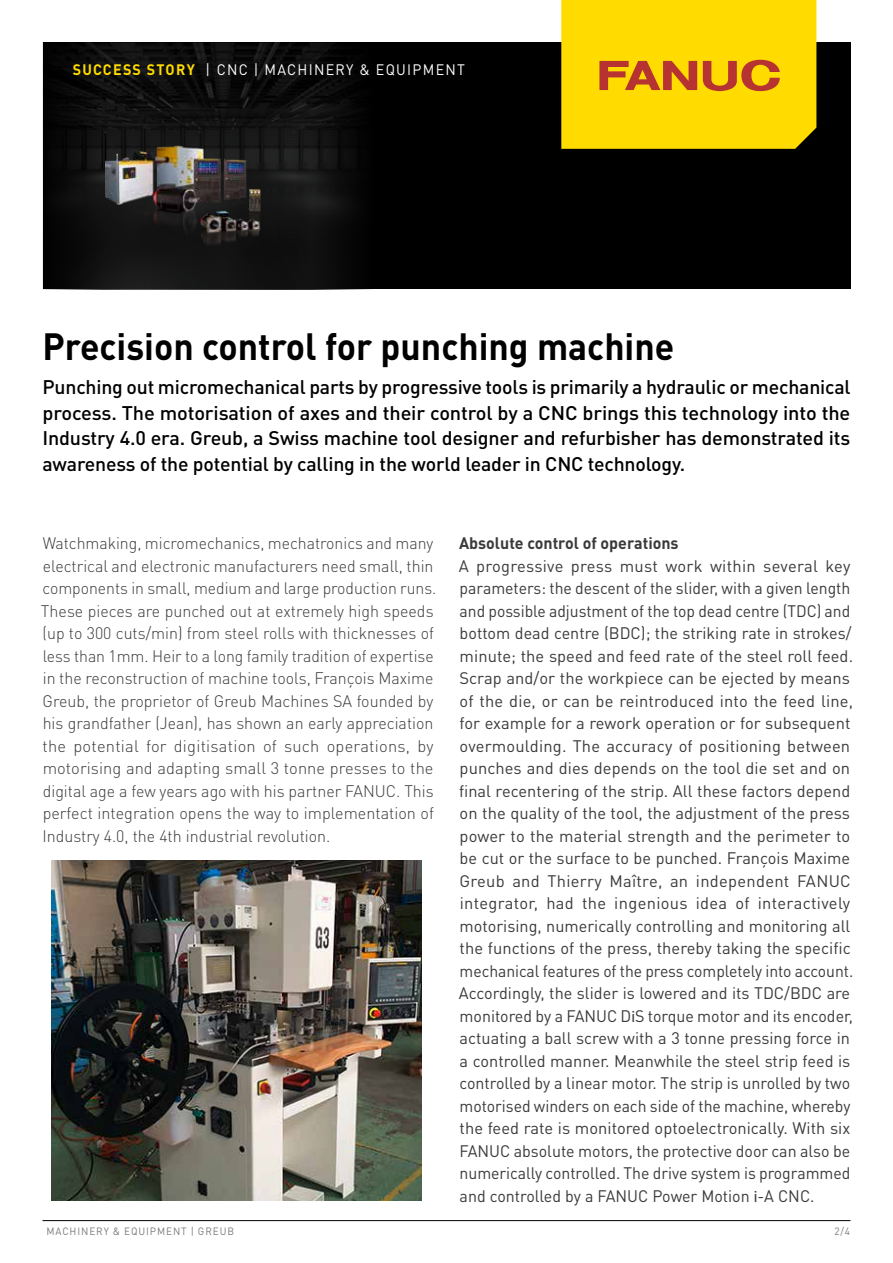
<style>
.page{position:relative;width:893px;height:1263px;background:#fff}
.page>*{position:absolute;margin:0;border:0;box-sizing:border-box;transform-origin:0 0}
.t1{font:700 37.5px "DIN Pro";color:#000;scale:.95 1}
.t2{font:500 19.5px/25.5px "DIN Pro";letter-spacing:-.01em;color:#000;text-align:justify}
.t3{font:16.5px/22.5px "DIN Pro";color:#393a39}
.t4{font:300 16.5px/22.5px "DIN Pro";color:#393a39;scale:.96 1}
.t5{font:700 16.5px "DIN Pro";color:#393a39}
.t6{font:15px "DIN Pro";letter-spacing:.09em;color:#fff;scale:.95 1}
.t7{font:10.5px "DIN Pro";letter-spacing:.09em;color:#7b797e;scale:.95 1}
.s1{font-weight:700;color:#ffdb00}
.s2{font-family:"Myriad Pro"}
</style>
<div class="page">
<svg style="left:43px;top:43px;width:807px;height:246px;background:#040404"></svg>
<hr style="left:43px;top:1220px;width:807px;height:1px;background:#000">
<svg style="left:561px;top:0;width:255px;height:149px;background:#f7cc04"></svg>
<img style="left:105px;top:131px;width:222px;height:133px">
<img style="left:52px;top:860px;width:370px;height:340px">
<p class="t6" style="left:73px;top:60px;width:414px"><span class="s1">SUCCESS STORY</span> | CNC | MACHINERY &amp; EQUIPMENT</p>
<h1 class="t1" style="left:43px;top:322px;width:667px">Precision control for punching machine</h1>
<p class="t2" style="left:43px;top:374px;width:809px">Punching out micromechanical parts by progressive tools is primarily a hydraulic or mechanical process. The motorisation of axes and their control by a CNC brings this technology into the Industry 4.0 era. Greub, a Swiss machine tool designer and refurbisher has demonstrated its awareness of the potential by calling in the world leader in CNC technology.</p>
<p class="t4" style="left:41px;top:532px;width:413px">Watchmaking, micromechanics, mechatronics and many electrical and electronic manufacturers need small, thin components in small, medium and large production runs.<br>These pieces are punched out at extremely high speeds (up to 300 cuts/min) from steel rolls with thicknesses of less than 1mm. Heir to a long family tradition of expertise in the reconstruction of machine tools, François Maxime Greub, the proprietor of Greub Machines SA founded by his grandfather (Jean), has shown an early appreciation the potential for digitisation of such operations, by motorising and adapting small 3 tonne presses to the digital age a few years ago with his partner FANUC. This perfect integration opens the way to implementation of Industry 4.0, the 4th industrial revolution.</p>
<p class="t5" style="left:459px;top:532px;width:221px">Absolute control of operations</p>
<p class="t3" style="left:459px;top:554px;width:396px">A progressive press must work within several key parameters: the descent of the slider, with a given length and possible adjustment of the top dead centre (TDC) and bottom dead centre (BDC); the striking rate in strokes/ minute; the speed and feed rate of the steel roll feed.<br>Scrap and/or the workpiece can be ejected by means of the die, or can be reintroduced into the feed line, for example for a rework operation or for subsequent overmoulding. The accuracy of positioning between punches and dies depends on the tool die set and on final recentering of the strip. All these factors depend on the quality of the tool, the adjustment of the press power to the material strength and the perimeter to be cut or the surface to be punched. François Maxime Greub and Thierry Maître, an independent FANUC integrator, had the ingenious idea of interactively motorising, numerically controlling and monitoring all the functions of the press, thereby taking the specific mechanical features of the press completely into account.<br>Accordingly, the slider is lowered and its TDC/BDC are monitored by a FANUC D<span class="s2">i</span>S torque motor and its encoder, actuating a ball screw with a 3 tonne pressing force in a controlled manner. Meanwhile the steel strip feed is controlled by a linear motor. The strip is unrolled by two motorised winders on each side of the machine, whereby the feed rate is monitored optoelectronically. With six FANUC absolute motors, the protective door can also be numerically controlled. The drive system is programmed and controlled by a FANUC Power Motion <span class="s2">i</span>-A CNC.</p>
<p class="t7" style="left:46px;top:1224px;width:199px">MACHINERY &amp; EQUIPMENT | GREUB</p>
<p class="t7" style="left:835px;top:1224px;width:18px">2/4</p>
</div>
